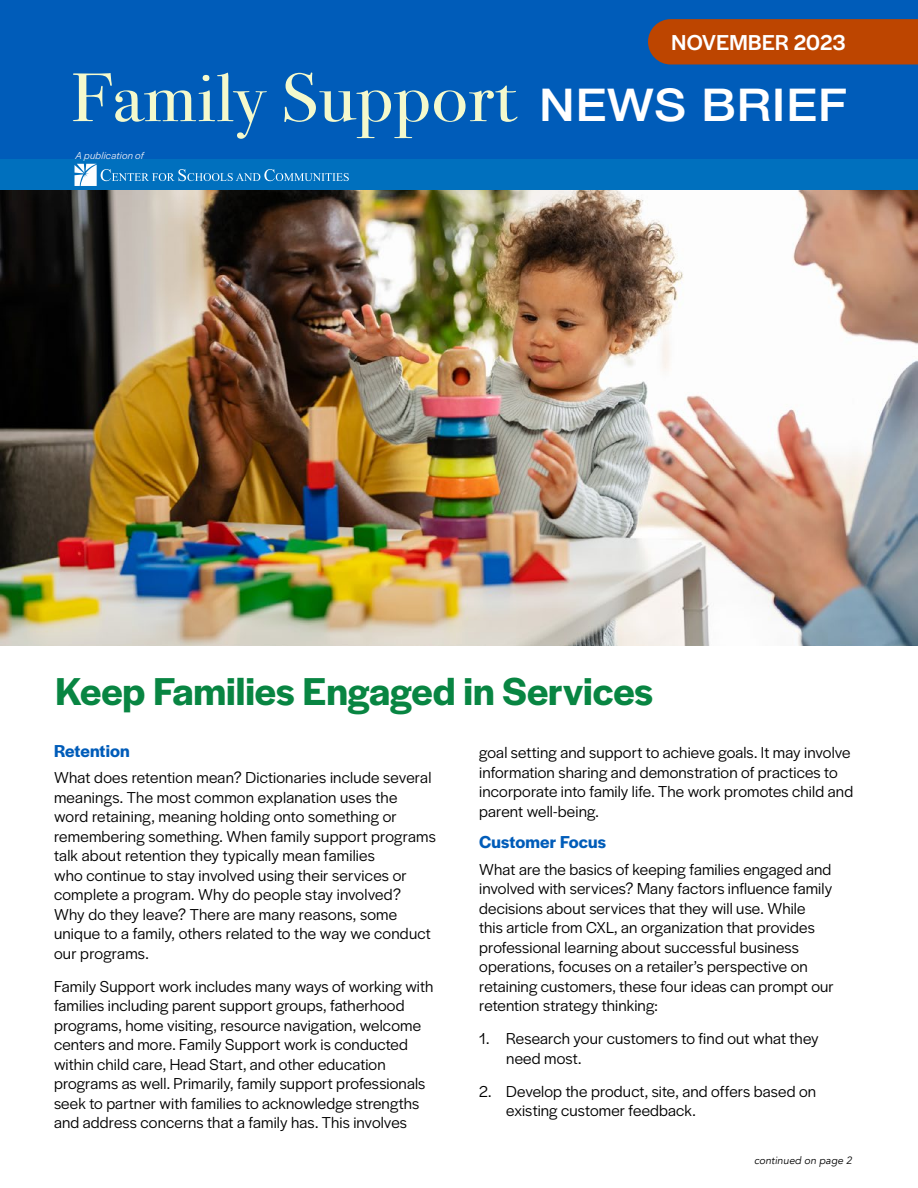
<style>
.page{position:relative;width:918px;height:1188px;background:#fff}
.page>*{position:absolute;margin:0;border:0;box-sizing:border-box;transform-origin:0 0}
.t1{font:68.4px "Bodoni Svty Two ITCTT";letter-spacing:.01em;color:#f4f9cc;scale:1.1 1}
.Title_Heading_1{font:600 40.5px "Halyard Display";color:#088542}
.body_copy{font:500 22.5px "Halyard Display";letter-spacing:.01em;color:#fff}
.Subhead{font:600 18px "Halyard Display";letter-spacing:.01em;color:#005cb9}
.body_copy-2{font:16.5px/19.5px "Halyard Display";letter-spacing:.01em;color:#000}
.t2{font:italic 10.5px "Avenir";color:#000}
.body_copy-3{font:italic 10.5px "Halyard Display";letter-spacing:.025em;color:#e7edf5}
.s1{font-family:"Helvetica Neue";font-weight:500;font-size:45px;color:#fff}
</style>
<div class="page">
<div style="left:0;top:0;width:918px;height:160px;background:#005cb9"></div>
<div style="left:648px;top:19px;width:270px;height:45px;background:#bd4500"></div>
<div style="left:0;top:160px;width:918px;height:30px;background:#0070be"></div>
<svg style="left:75px;top:164px;width:274px;height:22px"></svg>
<img style="left:0;top:190px;width:918px;height:456px">
<p class="body_copy" style="left:672px;top:27px;width:176px">NOVEMBER 2023</p>
<h1 class="t1" style="left:71px;top:42px;width:707px">Family Support <span class="s1">NEWS BRIEF</span></h1>
<p class="body_copy-3" style="left:75px;top:148px;width:70px">A publication of</p>
<h2 class="Title_Heading_1" style="left:55px;top:663px;width:599px">Keep Families Engaged in Services</h2>
<h3 class="Subhead" style="left:54px;top:738px;width:77px">Retention</h3>
<p class="body_copy-2" style="left:54px;top:767px;width:383px">What does retention mean? Dictionaries include several meanings. The most common explanation uses the word retaining, meaning holding onto something or remembering something. When family support programs talk about retention they typically mean families<br>who continue to stay involved using their services or complete a program. Why do people stay involved?<br>Why do they leave? There are many reasons, some unique to a family, others related to the way we conduct our programs.</p>
<p class="body_copy-2" style="left:54px;top:975px;width:381px">Family Support work includes many ways of working with families including parent support groups, fatherhood programs, home visiting, resource navigation, welcome centers and more. Family Support work is conducted within child care, Head Start, and other education programs as well. Primarily, family support professionals seek to partner with families to acknowledge strengths and address concerns that a family has. This involves</p>
<p class="body_copy-2" style="left:479px;top:742px;width:375px">goal setting and support to achieve goals. It may involve information sharing and demonstration of practices to incorporate into family life. The work promotes child and parent well-being.</p>
<h3 class="Subhead" style="left:479px;top:830px;width:128px">Customer Focus</h3>
<p class="body_copy-2" style="left:479px;top:858px;width:356px">What are the basics of keeping families engaged and involved with services? Many factors influence family decisions about services that they will use. While<br>this article from CXL, an organization that provides professional learning about successful business operations, focuses on a retailer’s perspective on retaining customers, these four ideas can prompt our retention strategy thinking:</p>
<p class="body_copy-2" style="left:506px;top:1028px;width:314px;text-indent:-27px">1. Research your customers to find out what they need most.</p>
<p class="body_copy-2" style="left:506px;top:1080px;width:311px;text-indent:-27px">2. Develop the product, site, and offers based on existing customer feedback.</p>
<p class="t2" style="left:754px;top:1154px;width:99px">continued on page 2</p>
</div>
